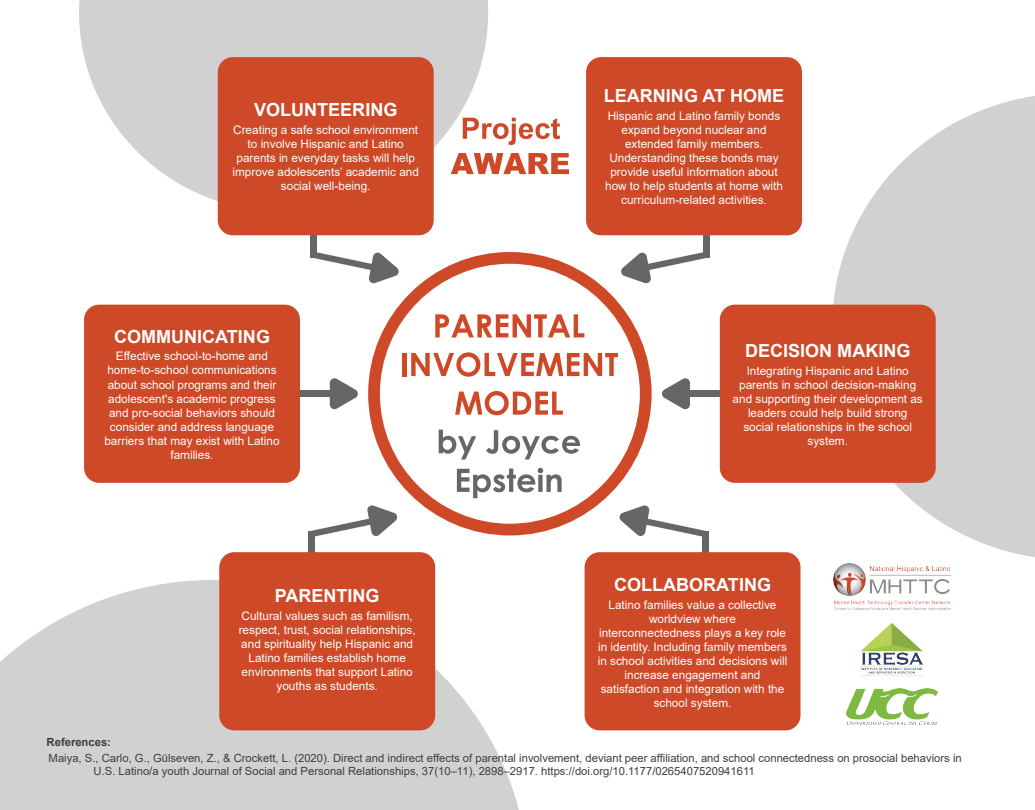
<style>
.page{position:relative;width:1035px;height:810px;background:#fff}
.page>*{position:absolute;margin:0;border:0;box-sizing:border-box;transform-origin:0 0}
.t1{font:700 18px "Arial";color:#fff}
.t2{font:11.75px/14.1px "Arial";color:#fff;text-align:center}
.t3{font:11.25px/13.5px "Arial";color:#3e3e3f}
.t4{font:700 11.25px "Arial";color:#3e3e3f}
</style>
<div class="page">
<svg style="left:0;top:580px;width:519px;height:230px;fill:#d2d1d1"></svg>
<svg style="left:832px;top:96px;width:203px;height:461px;fill:#d2d1d1"></svg>
<svg style="left:79px;top:0;width:409px;height:212px;fill:#d2d1d1"></svg>
<svg style="left:662px;top:378px;width:28px;height:32px"></svg>
<div style="left:689px;top:391px;width:34px;height:6px;background:#666"></div>
<svg style="left:330px;top:378px;width:28px;height:32px"></svg>
<div style="left:297px;top:391px;width:34px;height:6px;background:#666"></div>
<div style="left:703px;top:232px;width:7px;height:25px;background:#666"></div>
<svg style="left:652px;top:252px;width:58px;height:18px"></svg>
<div style="left:310px;top:232px;width:6px;height:25px;background:#666"></div>
<svg style="left:310px;top:251px;width:58px;height:19px"></svg>
<div style="left:702px;top:531px;width:6px;height:26px;background:#666"></div>
<svg style="left:638px;top:519px;width:68px;height:18px"></svg>
<div style="left:309px;top:531px;width:6px;height:26px;background:#666"></div>
<svg style="left:311px;top:508px;width:68px;height:29px"></svg>
<svg style="left:368px;top:252px;width:284px;height:283px"></svg>
<svg style="left:435px;top:314px;width:149px;height:23px"></svg>
<hr style="left:402px;top:353px;width:4px;height:23px;background:#cd4927">
<svg style="left:411px;top:352px;width:207px;height:25px"></svg>
<svg style="left:455px;top:391px;width:108px;height:24px"></svg>
<svg style="left:439px;top:430px;width:37px;height:30px"></svg>
<svg style="left:486px;top:430px;width:94px;height:30px"></svg>
<svg style="left:457px;top:468px;width:105px;height:30px"></svg>
<div style="left:219px;top:552px;width:216px;height:178px;background:#cd4927;border-radius:15px"></div>
<div style="left:585px;top:552px;width:216px;height:178px;background:#cd4927;border-radius:15px"></div>
<div style="left:84px;top:305px;width:216px;height:178px;background:#cd4927;border-radius:15px"></div>
<div style="left:720px;top:305px;width:216px;height:178px;background:#cd4927;border-radius:15px"></div>
<div style="left:586px;top:57px;width:216px;height:178px;background:#cd4927;border-radius:15px"></div>
<div style="left:218px;top:57px;width:216px;height:178px;background:#cd4927;border-radius:15px"></div>
<img style="left:860px;top:623px;width:64px;height:53px">
<img style="left:847px;top:689px;width:90px;height:35px">
<img style="left:833px;top:564px;width:118px;height:46px">
<svg style="left:463px;top:118px;width:97px;height:27px"></svg>
<svg style="left:451px;top:153px;width:118px;height:21px"></svg>
<h1 class="t1" style="left:254px;top:97px;width:145px">VOLUNTEERING</h1>
<p class="t2" style="left:232px;top:123px;width:188px">Creating a safe school environment to involve Hispanic and Latino parents in everyday tasks will help improve adolescents’ academic and social well-being.</p>
<h1 class="t1" style="left:114px;top:324px;width:158px">COMMUNICATING</h1>
<p class="t2" style="left:104px;top:349px;width:177px">Effective school-to-home and home-to-school communications about school programs and their adolescent's academic progress and pro-social behaviors should consider and address language barriers that may exist with Latino families.</p>
<p class="t4" style="left:47px;top:735px;width:66px">References:</p>
<h1 class="t1" style="left:275px;top:583px;width:106px">PARENTING</h1>
<p class="t2" style="left:239px;top:608px;width:179px">Cultural values such as familism, respect, trust, social relationships, and spirituality help Hispanic and<br>Latino families establish home environments that support Latino youths as students.</p>
<h1 class="t1" style="left:604px;top:83px;width:182px">LEARNING AT HOME</h1>
<p class="t2" style="left:605px;top:108px;width:179px">Hispanic and Latino family bonds expand beyond nuclear and extended family members.<br>Understanding these bonds may provide useful information about how to help students at home with curriculum-related activities.</p>
<h1 class="t1" style="left:745px;top:338px;width:167px">DECISION MAKING</h1>
<p class="t2" style="left:733px;top:363px;width:192px">Integrating Hispanic and Latino parents in school decision-making and supporting their development as leaders could help build strong social relationships in the school system.</p>
<h1 class="t1" style="left:614px;top:572px;width:159px">COLLABORATING</h1>
<p class="t2" style="left:598px;top:597px;width:191px">Latino families value a collective worldview where interconnectedness plays a key role in identity. Including family members in school activities and decisions will increase engagement and satisfaction and integration with the school system.</p>
<p class="t3" style="left:94px;top:751px;width:870px;text-indent:-45px">Maiya, S., Carlo, G., Gülseven, Z., &amp; Crockett, L. (2020). Direct and indirect effects of parental involvement, deviant peer affiliation, and school connectedness on prosocial behaviors in<br>U.S. Latino/a youth Journal of Social and Personal Relationships, 37(10–11), 2898–2917. https://doi.org/10.1177/0265407520941611</p>
</div>
